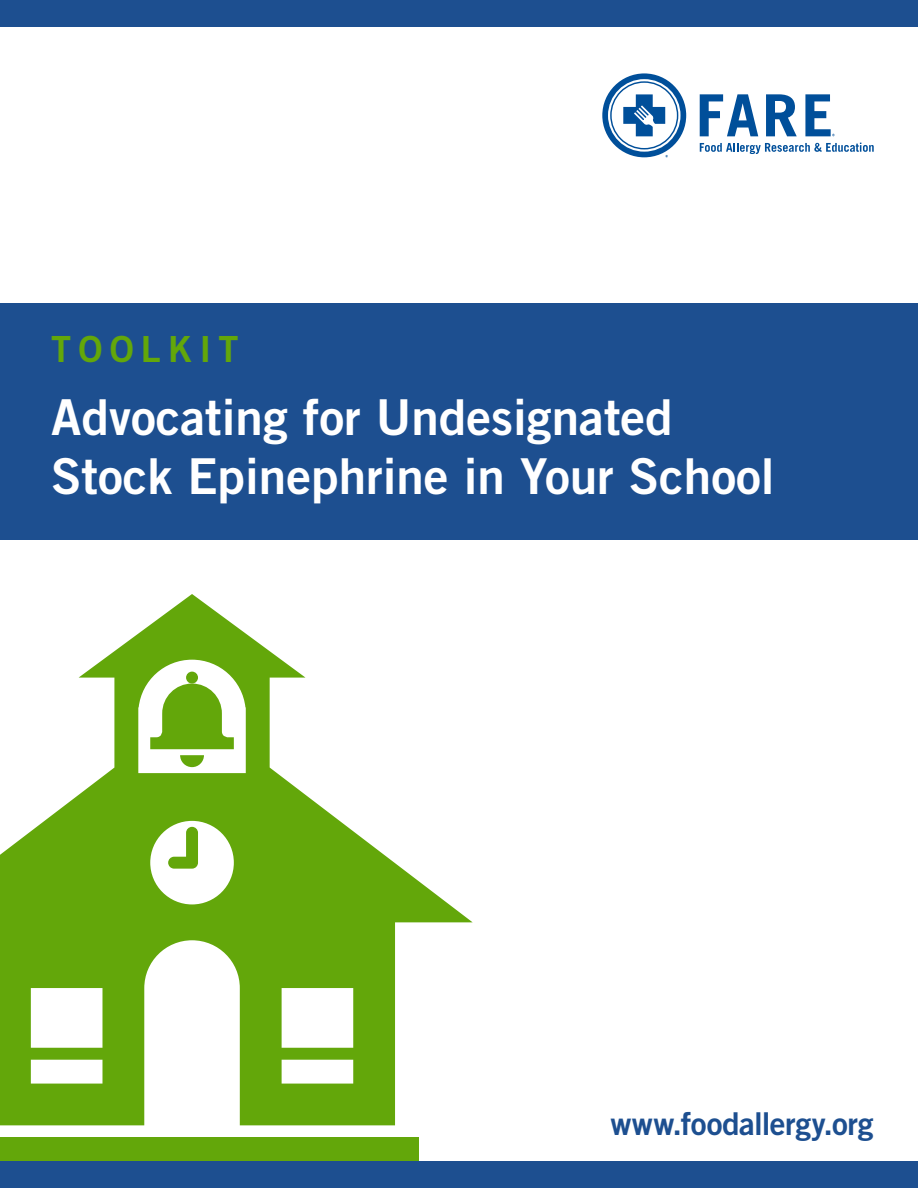
<style>
.page{position:relative;width:918px;height:1188px;background:#fff}
.page>*{position:absolute;margin:0;border:0;box-sizing:border-box;transform-origin:0 0}
.t1{font:49.5px/59.4px "Trade Gothic LT Std Bd 2";color:#fff}
.t2{font:36px "Trade Gothic LT Std Bd 2";letter-spacing:.2em;color:#63a70a}
.t3{font:31.5px "Trade Gothic LT Std Bd 2";letter-spacing:-.005em;color:#1d4f90}
</style>
<div class="page">
<div style="left:0;top:304px;width:918px;height:236px;background:#1d4f90"></div>
<div style="left:0;top:1137px;width:419px;height:24px;background:#63a70a"></div>
<svg style="left:0;top:594px;width:473px;height:531px"></svg>
<svg style="left:168px;top:827px;width:30px;height:42px"></svg>
<div style="left:0;top:0;width:918px;height:27px;background:#1d4f90"></div>
<div style="left:0;top:1161px;width:918px;height:27px;background:#1d4f90"></div>
<svg style="left:700px;top:94px;width:58px;height:42px"></svg>
<svg style="left:766px;top:94px;width:31px;height:42px"></svg>
<svg style="left:700px;top:143px;width:174px;height:11px"></svg>
<svg style="left:602px;top:73px;width:84px;height:84px"></svg>
<svg style="left:805px;top:94px;width:30px;height:42px"></svg>
<p class="t2" style="left:51px;top:327px;width:189px">TOOLKIT</p>
<p class="t1" style="left:51px;top:387px;width:725px">Advocating for Undesignated<br>Stock Epinephrine in Your School</p>
<p class="t3" style="left:611px;top:1104px;width:265px">www.foodallergy.org</p>
</div>
